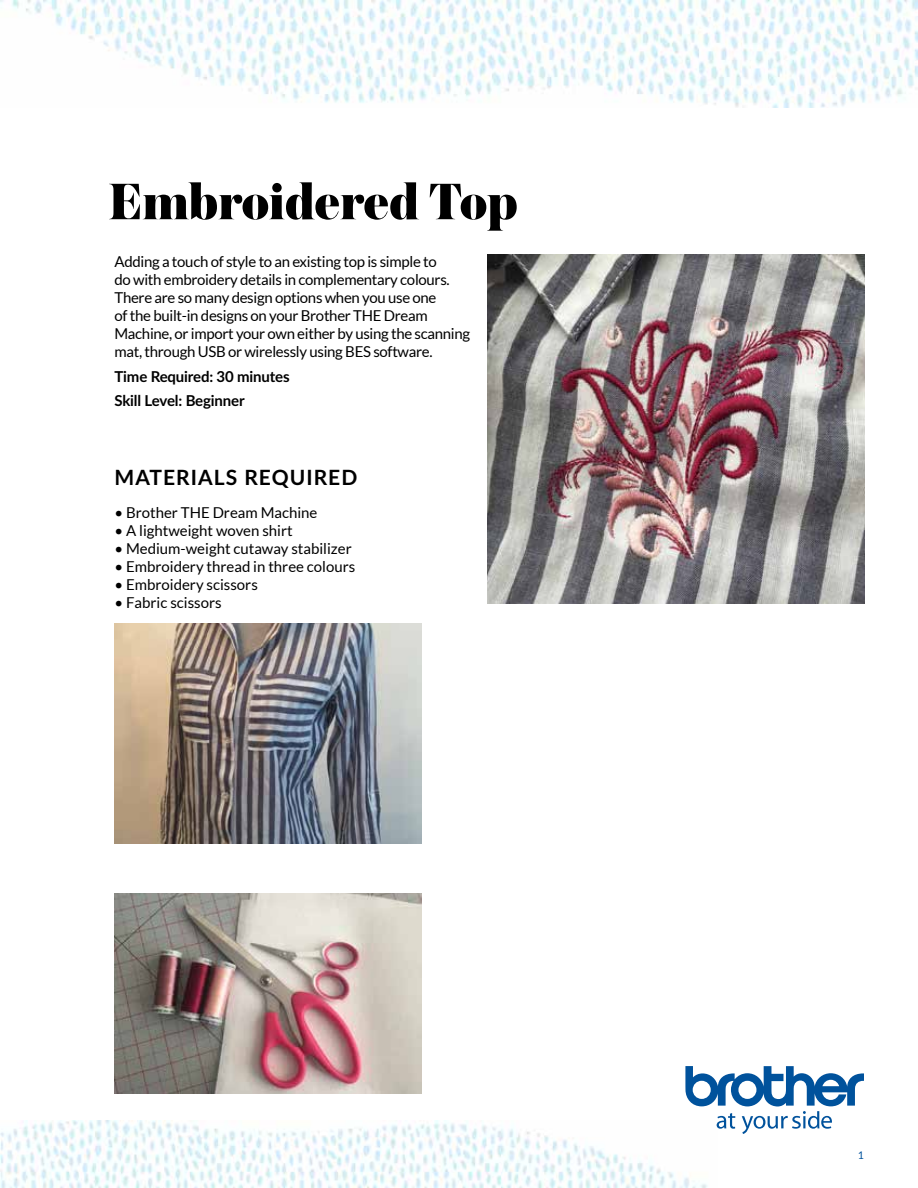
<style>
.page{position:relative;width:918px;height:1188px;background:#fff}
.page>*{position:absolute;margin:0;border:0;box-sizing:border-box;transform-origin:0 0}
.t1{font:900 53.85px "Austin";letter-spacing:-.005em;color:#000}
.t2{font:700 21px "Lato";letter-spacing:.05em;color:#000}
.t3{font:15px/18px "Lato";letter-spacing:-.02em;color:#000}
.t4{font:15px "Lato";color:#000}
.t5{font:700 15px/24.8px "Lato";letter-spacing:-.01em;color:#000}
.t6{font:10.5px "Lato";color:#00529c}
</style>
<div class="page">
<img style="left:0;top:1120px;width:708px;height:68px">
<img style="left:0;top:0;width:918px;height:108px">
<svg style="left:685px;top:1066px;width:179px;height:68px"></svg>
<img style="left:114px;top:624px;width:308px;height:220px">
<img style="left:488px;top:255px;width:377px;height:349px">
<img style="left:114px;top:893px;width:308px;height:201px">
<h1 class="t1" style="left:108px;top:162px;width:411px">Embroidered Top</h1>
<p class="t3" style="left:114px;top:252px;width:357px">Adding a touch of style to an existing top is simple to<br>do with embroidery details in complementary colours.<br>There are so many design options when you use one<br>of the built-in designs on your Brother THE Dream Machine, or import your own either by using the scanning mat, through USB or wirelessly using BES software.</p>
<p class="t5" style="left:114px;top:363px;width:177px">Time Required: 30 minutes<br>Skill Level: Beginner</p>
<h2 class="t2" style="left:114px;top:462px;width:244px">MATERIALS REQUIRED</h2>
<p class="t4" style="left:114px;top:504px;width:205px">• Brother THE Dream Machine</p>
<p class="t4" style="left:114px;top:522px;width:180px">• A lightweight woven shirt</p>
<p class="t4" style="left:114px;top:540px;width:239px">• Medium-weight cutaway stabilizer</p>
<p class="t4" style="left:114px;top:558px;width:242px">• Embroidery thread in three colours</p>
<p class="t4" style="left:114px;top:576px;width:145px">• Embroidery scissors</p>
<p class="t4" style="left:114px;top:594px;width:109px">• Fabric scissors</p>
<p class="t6" style="left:858px;top:1149px;width:8px">1</p>
</div>
